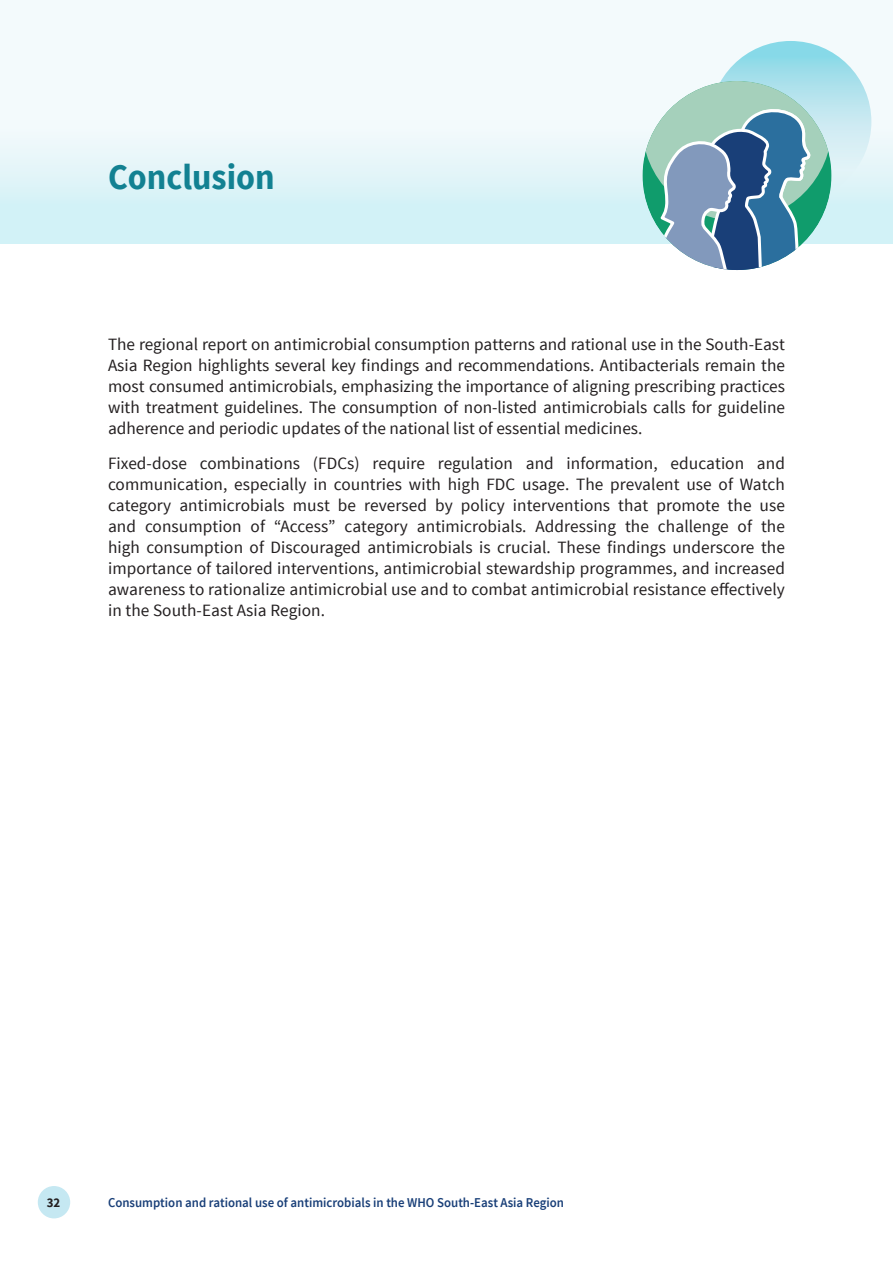
<style>
.page{position:relative;width:893px;height:1263px;background:#fff}
.page>*{position:absolute;margin:0;border:0;box-sizing:border-box;transform-origin:0 0}
.t1{font:700 36px "Source Sans Pro";color:#128192;scale:.95 1}
.Body_text{font:17.25px/21px "Source Sans Pro";color:#231f20;text-align:justify}
.t2{font:600 13.5px "Source Sans Pro";color:#193f78;scale:.95 1}
.t3{font:700 13.5px "Source Sans Pro";color:#231f20;scale:.95 1}
</style>
<div class="page">
<div style="left:0;top:0;width:893px;height:243px;background:linear-gradient(to bottom,#fdfcfe,#d6f2f7)"></div>
<div style="left:710px;top:41px;width:161px;height:162px;background:linear-gradient(to bottom,#8bd8e7,#f9fafb);border-radius:50%"></div>
<svg style="left:642px;top:81px;width:189px;height:189px"></svg>
<div style="left:38px;top:1186px;width:32px;height:32px;background:#c5e8f2;border-radius:50%"></div>
<p class="t1" style="left:108px;top:154px;width:177px">Conclusion</p>
<p class="Body_text" style="left:108px;top:335px;width:678px">The regional report on antimicrobial consumption patterns and rational use in the South-East Asia Region highlights several key findings and recommendations. Antibacterials remain the most consumed antimicrobials, emphasizing the importance of aligning prescribing practices with treatment guidelines. The consumption of non-listed antimicrobials calls for guideline adherence and periodic updates of the national list of essential medicines.</p>
<p class="Body_text" style="left:108px;top:453px;width:678px">Fixed-dose combinations (FDCs) require regulation and information, education and communication, especially in countries with high FDC usage. The prevalent use of Watch category antimicrobials must be reversed by policy interventions that promote the use and consumption of “Access” category antimicrobials. Addressing the challenge of the high consumption of Discouraged antimicrobials is crucial. These findings underscore the importance of tailored interventions, antimicrobial stewardship programmes, and increased awareness to rationalize antimicrobial use and to combat antimicrobial resistance effectively in the South-East Asia Region.</p>
<p class="t3" style="left:47px;top:1194px;width:16px">32</p>
<p class="t2" style="left:108px;top:1194px;width:482px">Consumption and rational use of antimicrobials in the WHO South-East Asia Region</p>
</div>
